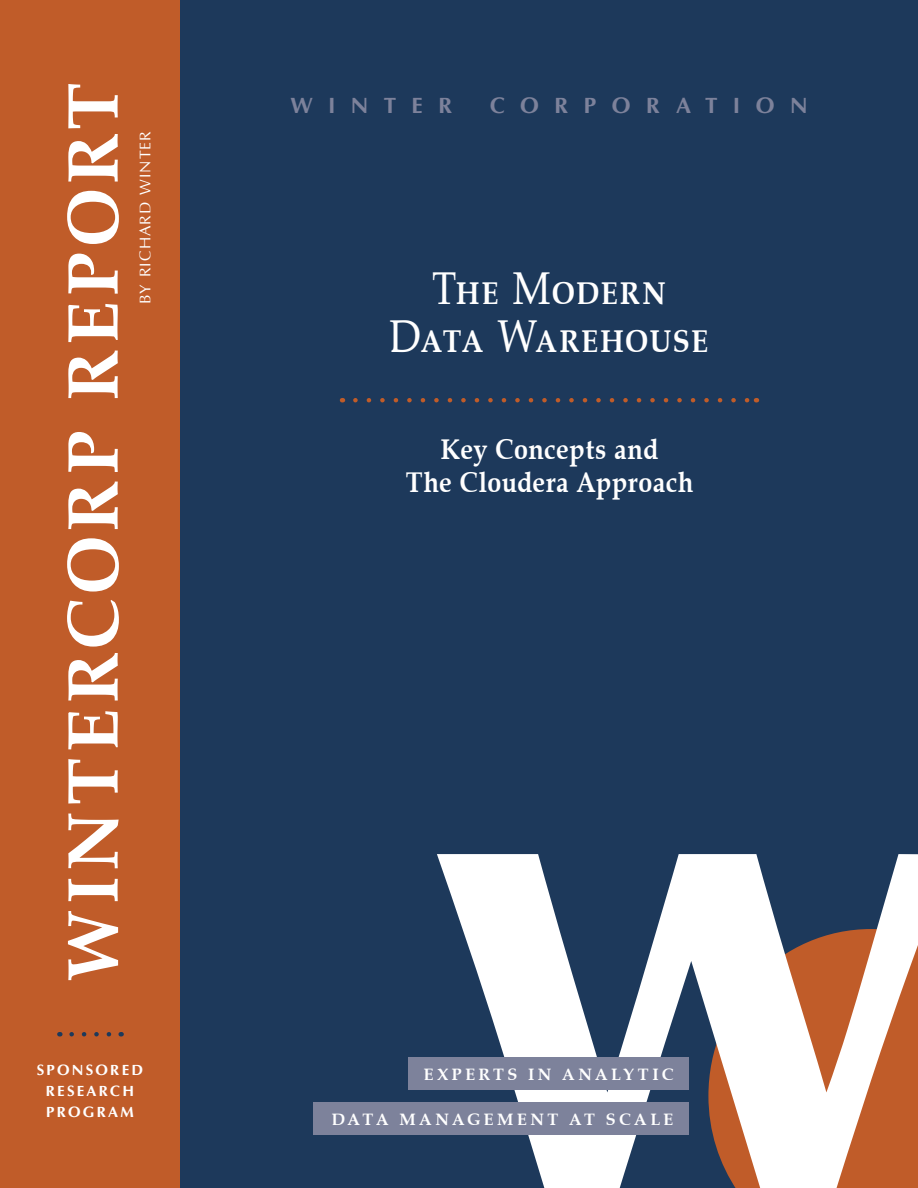
<style>
.page{position:relative;width:918px;height:1188px;background:#fff}
.page>*{position:absolute;margin:0;border:0;box-sizing:border-box;transform-origin:0 0}
.t1{font:700 72px "Zapf Calligraphic 801 BT";letter-spacing:.07em;color:#fff}
.t2{font:700 31.5px/48px "Zapf Calligraphic 801 BT";letter-spacing:.05em;color:#fff;text-align:center;scale:.9 1}
.t3{font:700 28.5px/33px "Zapf Calligraphic 801 BT";letter-spacing:.015em;color:#fff;text-align:center;scale:.9 1}
.t4{font:700 22.5px "Ottawa";letter-spacing:.685em;color:#7d829b}
.t5{font:700 16.5px "Zapf Calligraphic 801 BT";letter-spacing:.2em;color:#fff}
.t6{font:15.75px "Ottawa Plain";letter-spacing:.065em;color:#fff}
.t7{font:700 15px/21px "Ottawa";letter-spacing:.15em;color:#fff;text-align:center}
.s1{font-weight:400;font-size:45px}
</style>
<div class="page">
<div style="left:180px;top:0;width:738px;height:1188px;background:#1d395b"></div>
<div style="left:0;top:0;width:180px;height:1188px;background:#c05c29"></div>
<svg style="left:437px;top:854px;width:481px;height:334px;fill:#faf8f8"></svg>
<div style="left:313px;top:1102px;width:375px;height:33px;background:#7d829b"></div>
<div style="left:408px;top:1058px;width:280px;height:32px;background:#7d829b"></div>
<svg style="left:72px;top:1032px;width:40px;height:4px"></svg>
<svg style="left:355px;top:398px;width:394px;height:4px"></svg>
<h1 class="t1" style="left:48px;top:981px;width:900px;rotate:-90deg">WINTERCORP REPORT</h1>
<p class="t6" style="left:136px;top:304px;width:174px;rotate:-90deg">BY RICHARD WINTER</p>
<p class="t7" style="left:37px;top:1059px;width:108px">SPONSORED<br>RESEARCH<br>PROGRAM</p>
<h3 class="t4" style="left:290px;top:92px;width:163px">WINTER</h3>
<h3 class="t4" style="left:490px;top:92px;width:319px">CORPORATION</h3>
<h2 class="t2" style="left:389px;top:269px;width:356px"><span class="s1">T</span>HE <span class="s1">M</span>ODERN<br><span class="s1">D</span>ATA <span class="s1">W</span>AREHOUSE</h2>
<h3 class="t3" style="left:406px;top:433px;width:322px">Key Concepts and<br>The Cloudera Approach</h3>
<p class="t5" style="left:424px;top:1064px;width:251px">EXPERTS IN ANALYTIC</p>
<p class="t5" style="left:332px;top:1109px;width:343px">DATA MANAGEMENT AT SCALE</p>
</div>
